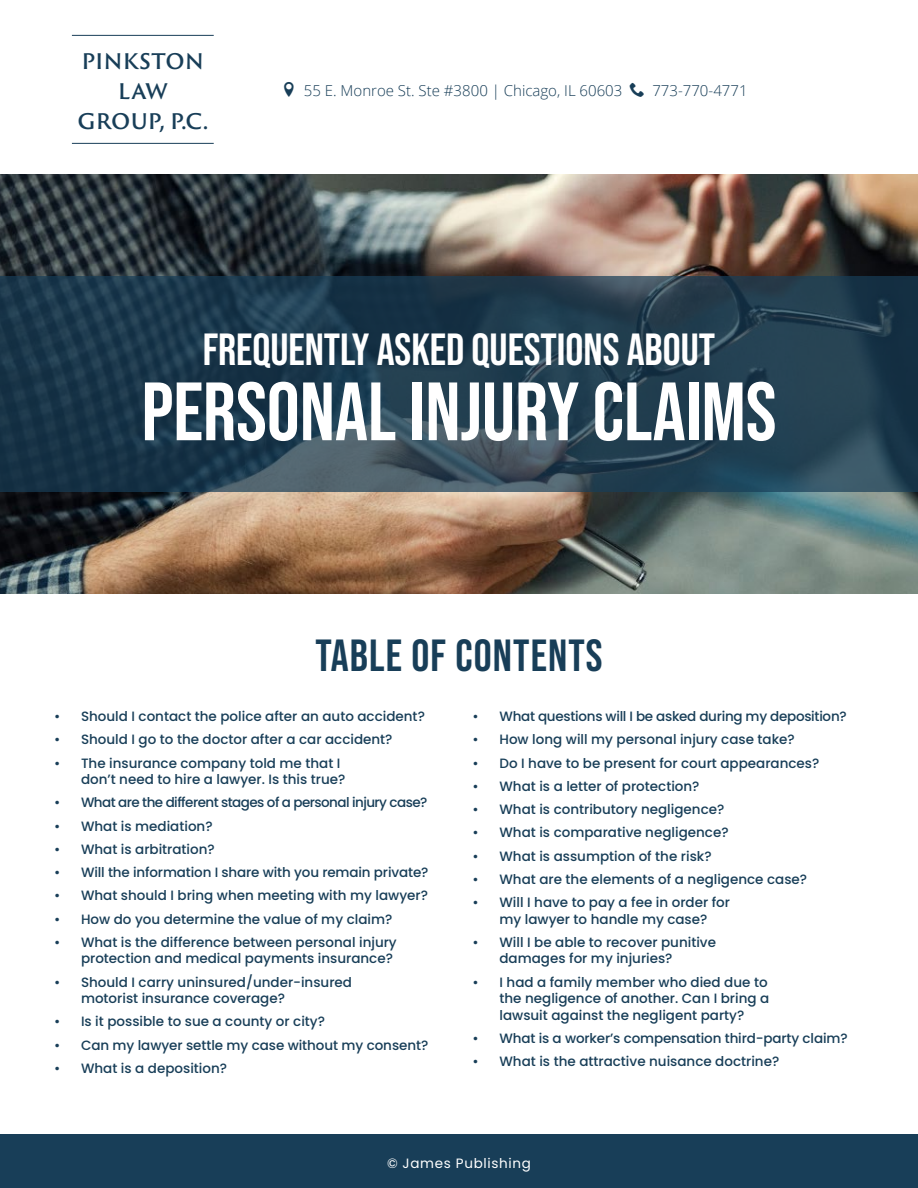
<style>
.page{position:relative;width:918px;height:1188px;background:#fff}
.page>*{position:absolute;margin:0;border:0;box-sizing:border-box;transform-origin:0 0}
.t1{font:700 82.5px "Bebas Neue Pro";color:#fff}
.t2{font:700 45px "Bebas Neue Pro";color:#fff}
.TOC_Heading{font:700 45px "Bebas Neue Pro";letter-spacing:.025em;color:#183e58}
.t3{font:600 21px/30px "Trajan Sans Pro";color:#183e58;text-align:center}
.t4{font:300 15px "Open Sans";color:#183e58}
.TOC_2{font:500 13.5px/16.5px "Poppins";color:#183e58}
.TOC_2-2{font:500 13.5px "Poppins";letter-spacing:-.04em;color:#183e58}
.TOC_2-3{font:500 13.5px "Poppins";letter-spacing:-.02em;color:#183e58}
.t5{font:13.5px "Poppins";letter-spacing:.05em;color:#fff}
</style>
<div class="page">
<div style="left:0;top:1134px;width:918px;height:54px;background:#183e58"></div>
<img style="left:0;top:175px;width:918px;height:419px">
<svg style="left:0;top:276px;width:918px;height:216px;background:#223e4f"></svg>
<hr style="left:72px;top:35px;width:142px;height:1px;background:#183e58">
<hr style="left:72px;top:143px;width:142px;height:1px;background:#183e58">
<h3 class="t3" style="left:78px;top:47px;width:132px">PINKSTON<br>LAW<br>GROUP, P.C.</h3>
<p class="t4" style="left:304px;top:81px;width:445px">55 E. Monroe St. Ste #3800 | Chicago, IL 60603 □■ 773-770-4771</p>
<p class="t2" style="left:203px;top:324px;width:514px">FREQUENTLY ASKED QUESTIONS ABOUT</p>
<p class="t1" style="left:142px;top:364px;width:636px">PERSONAL INJURY CLAIMS</p>
<p class="TOC_Heading" style="left:315px;top:630px;width:289px">TABLE OF CONTENTS</p>
<p class="TOC_2" style="left:54px;top:708px;width:372px">• Should I contact the police after an auto accident?</p>
<p class="TOC_2" style="left:54px;top:732px;width:340px">• Should I go to the doctor after a car accident?</p>
<p class="TOC_2" style="left:81px;top:755px;width:266px;text-indent:-27px">• The insurance company told me that I don’t need to hire a lawyer. Is this true?</p>
<p class="TOC_2-2" style="left:54px;top:795px;width:375px">• What are the different stages of a personal injury case?</p>
<p class="TOC_2" style="left:54px;top:818px;width:160px">• What is mediation?</p>
<p class="TOC_2" style="left:54px;top:841px;width:162px">• What is arbitration?</p>
<p class="TOC_2" style="left:54px;top:864px;width:376px">• Will the information I share with you remain private?</p>
<p class="TOC_2" style="left:54px;top:888px;width:375px">• What should I bring when meeting with my lawyer?</p>
<p class="TOC_2" style="left:54px;top:911px;width:340px">• How do you determine the value of my claim?</p>
<p class="TOC_2" style="left:54px;top:934px;width:344px;text-align:right">• What is the difference between personal injury protection and medical payments insurance?</p>
<p class="TOC_2" style="left:81px;top:974px;width:273px;text-indent:-27px">• Should I carry uninsured/under-insured motorist insurance coverage?</p>
<p class="TOC_2" style="left:54px;top:1014px;width:273px">• Is it possible to sue a county or city?</p>
<p class="TOC_2" style="left:54px;top:1037px;width:376px">• Can my lawyer settle my case without my consent?</p>
<p class="TOC_2" style="left:54px;top:1060px;width:175px">• What is a deposition?</p>
<p class="TOC_2-3" style="left:472px;top:709px;width:376px">• What questions will I be asked during my deposition?</p>
<p class="TOC_2" style="left:472px;top:732px;width:324px">• How long will my personal injury case take?</p>
<p class="TOC_2" style="left:472px;top:755px;width:348px">• Do I have to be present for court appearances?</p>
<p class="TOC_2" style="left:472px;top:778px;width:229px">• What is a letter of protection?</p>
<p class="TOC_2" style="left:472px;top:801px;width:253px">• What is contributory negligence?</p>
<p class="TOC_2" style="left:472px;top:825px;width:258px">• What is comparative negligence?</p>
<p class="TOC_2" style="left:472px;top:848px;width:241px">• What is assumption of the risk?</p>
<p class="TOC_2" style="left:472px;top:871px;width:336px">• What are the elements of a negligence case?</p>
<p class="TOC_2" style="left:472px;top:894px;width:259px;text-align:center">• Will I have to pay a fee in order for my lawyer to handle my case?</p>
<p class="TOC_2" style="left:500px;top:934px;width:218px;text-indent:-27px">• Will I be able to recover punitive damages for my injuries?</p>
<p class="TOC_2" style="left:500px;top:974px;width:271px;text-indent:-27px">• I had a family member who died due to the negligence of another. Can I bring a lawsuit against the negligent party?</p>
<p class="TOC_2" style="left:472px;top:1030px;width:377px">• What is a worker’s compensation third-party claim?</p>
<p class="TOC_2" style="left:472px;top:1053px;width:308px">• What is the attractive nuisance doctrine?</p>
<p class="t5" style="left:387px;top:1156px;width:145px">© James Publishing</p>
</div>
